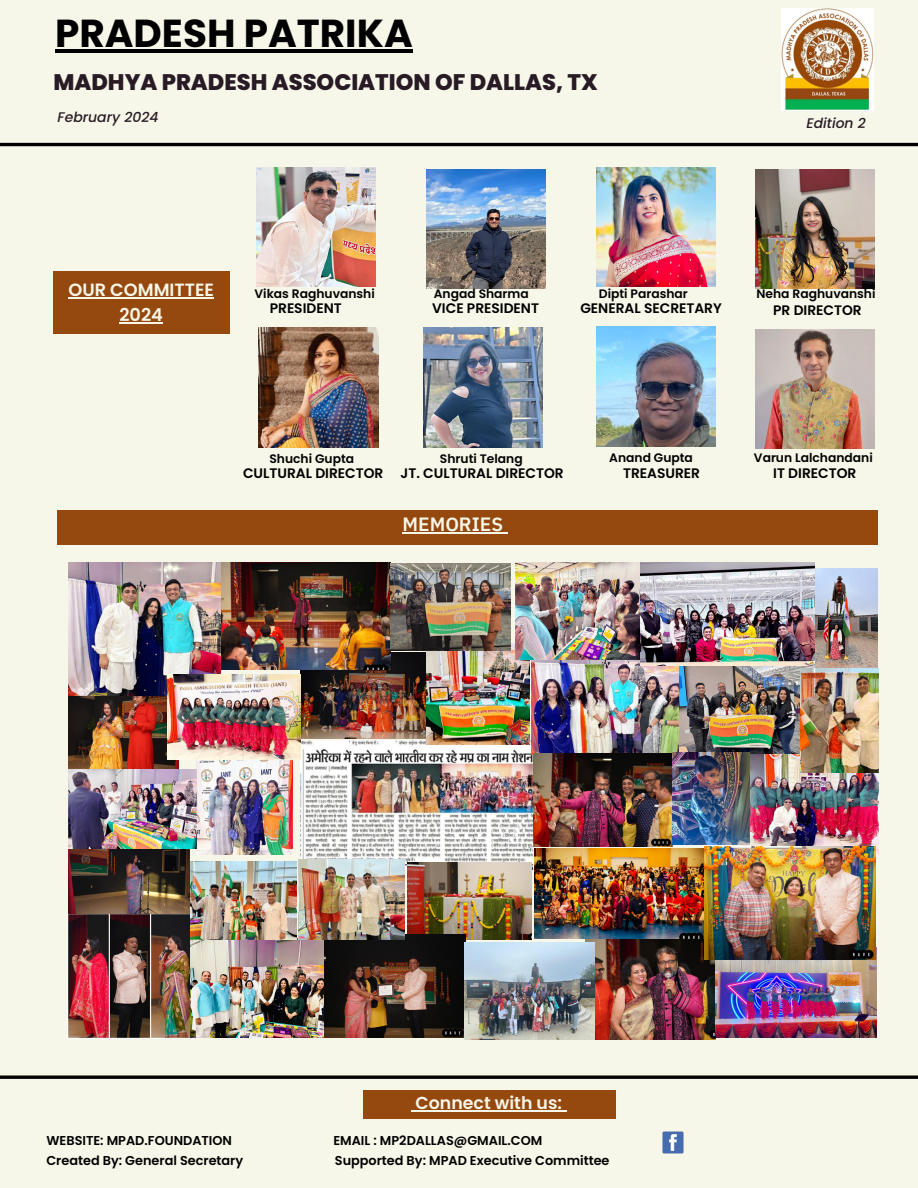
<style>
.page{position:relative;width:918px;height:1188px;background:#f6f6e9}
.page>*{position:absolute;margin:0;border:0;box-sizing:border-box;transform-origin:0 0}
.t1{font:700 39px "Poppins";color:#000}
.t2{font:800 22.5px "Poppins";color:#291b25}
.t3{font:600 19.2px "IBM Plex Sans Thai";color:#f6f6e9}
.t4{font:600 17.7px/24.8px "Poppins";color:#f6f6e9;text-align:center}
.t5{font:600 17.4px "Poppins";color:#f6f6e9}
.t6{font:italic 500 13.95px "Poppins";color:#291b25}
.t7{font:600 13.8px "Poppins";color:#000}
.t8{font:600 12.9px "Poppins";color:#000}
.t9{font:600 12.3px "Poppins";color:#000}
</style>
<div class="page">
<div style="left:58px;top:510px;width:820px;height:35px;background:#96490e"></div>
<hr style="left:0;top:143px;width:918px;height:3px;background:#000">
<img style="left:782px;top:9px;width:91px;height:102px">
<hr style="left:0;top:1076px;width:918px;height:3px;background:#000">
<div style="left:363px;top:1090px;width:253px;height:28px;background:#96490e"></div>
<img style="left:662px;top:1131px;width:22px;height:23px">
<div style="left:53px;top:271px;width:177px;height:62px;background:#96490e"></div>
<img style="left:256px;top:167px;width:119px;height:120px">
<img style="left:426px;top:170px;width:119px;height:119px">
<img style="left:597px;top:167px;width:119px;height:120px">
<img style="left:755px;top:170px;width:120px;height:119px">
<img style="left:259px;top:328px;width:119px;height:119px">
<img style="left:423px;top:328px;width:120px;height:119px">
<img style="left:597px;top:327px;width:119px;height:119px">
<img style="left:755px;top:329px;width:120px;height:120px">
<img style="left:300px;top:741px;width:239px;height:128px">
<img style="left:67px;top:914px;width:124px;height:124px">
<img style="left:300px;top:652px;width:126px;height:87px">
<img style="left:407px;top:862px;width:124px;height:78px">
<img style="left:68px;top:848px;width:122px;height:66px">
<img style="left:69px;top:695px;width:109px;height:74px">
<img style="left:586px;top:938px;width:129px;height:102px">
<img style="left:323px;top:934px;width:142px;height:104px">
<img style="left:220px;top:563px;width:171px;height:106px">
<img style="left:191px;top:939px;width:132px;height:99px">
<img style="left:815px;top:568px;width:63px;height:99px">
<img style="left:465px;top:942px;width:129px;height:98px">
<img style="left:190px;top:861px;width:106px;height:79px">
<img style="left:298px;top:860px;width:107px;height:80px">
<img style="left:68px;top:563px;width:152px;height:132px">
<img style="left:197px;top:760px;width:95px;height:95px">
<img style="left:532px;top:659px;width:283px;height:95px">
<img style="left:426px;top:642px;width:104px;height:102px">
<img style="left:68px;top:769px;width:129px;height:79px">
<img style="left:515px;top:563px;width:125px;height:96px">
<img style="left:168px;top:674px;width:133px;height:86px">
<img style="left:741px;top:750px;width:138px;height:104px">
<img style="left:716px;top:960px;width:160px;height:78px">
<img style="left:390px;top:564px;width:121px;height:86px">
<img style="left:534px;top:848px;width:171px;height:90px">
<img style="left:801px;top:669px;width:77px;height:103px">
<img style="left:533px;top:753px;width:140px;height:94px">
<img style="left:673px;top:753px;width:76px;height:92px">
<img style="left:705px;top:846px;width:171px;height:114px">
<img style="left:640px;top:563px;width:175px;height:102px">
<hr style="left:403px;top:532px;width:100px;height:1px;background:#f6f6e9">
<hr style="left:55px;top:49px;width:358px;height:4px;background:#000">
<hr style="left:416px;top:1110px;width:146px;height:1px;background:#f6f6e9">
<hr style="left:68px;top:297px;width:146px;height:1px;background:#f6f6e9">
<hr style="left:119px;top:322px;width:44px;height:1px;background:#f6f6e9">
<h3 class="t1" style="left:55px;top:6px;width:359px">PRADESH PATRIKA</h3>
<p class="t2" style="left:53px;top:66px;width:546px">MADHYA PRADESH ASSOCIATION OF DALLAS, TX</p>
<p class="t6" style="left:58px;top:107px;width:102px">February 2024</p>
<p class="t6" style="left:807px;top:114px;width:61px">Edition 2</p>
<p class="t4" style="left:68px;top:278px;width:147px">OUR COMMITTEE<br>2024</p>
<p class="t9" style="left:255px;top:285px;width:122px">Vikas Raghuvanshi</p>
<p class="t7" style="left:270px;top:298px;width:74px">PRESIDENT</p>
<p class="t9" style="left:434px;top:285px;width:97px">Angad Sharma</p>
<p class="t9" style="left:599px;top:285px;width:90px">Dipti Parashar</p>
<p class="t9" style="left:757px;top:285px;width:120px">Neha Raghuvanshi</p>
<p class="t7" style="left:432px;top:298px;width:108px">VICE PRESIDENT</p>
<p class="t7" style="left:580px;top:298px;width:143px">GENERAL SECRETARY</p>
<p class="t7" style="left:773px;top:300px;width:90px">PR DIRECTOR</p>
<p class="t9" style="left:440px;top:450px;width:84px">Shruti Telang</p>
<p class="t9" style="left:609px;top:449px;width:85px">Anand Gupta</p>
<p class="t9" style="left:754px;top:449px;width:120px">Varun Lalchandani</p>
<p class="t9" style="left:269px;top:450px;width:86px">Shuchi Gupta</p>
<p class="t7" style="left:243px;top:464px;width:142px">CULTURAL DIRECTOR</p>
<p class="t7" style="left:401px;top:464px;width:165px">JT. CULTURAL DIRECTOR</p>
<p class="t7" style="left:623px;top:464px;width:78px">TREASURER</p>
<p class="t7" style="left:773px;top:464px;width:85px">IT DIRECTOR</p>
<h5 class="t3" style="left:403px;top:513px;width:102px">MEMORIES</h5>
<p class="t5" style="left:416px;top:1091px;width:148px">Connect with us:</p>
<p class="t8" style="left:46px;top:1131px;width:187px">WEBSITE: MPAD.FOUNDATION</p>
<p class="t8" style="left:333px;top:1131px;width:210px">EMAIL : MP2DALLAS@GMAIL.COM</p>
<p class="t8" style="left:46px;top:1151px;width:198px">Created By: General Secretary</p>
<p class="t8" style="left:335px;top:1151px;width:276px">Supported By: MPAD Executive Committee</p>
</div>
